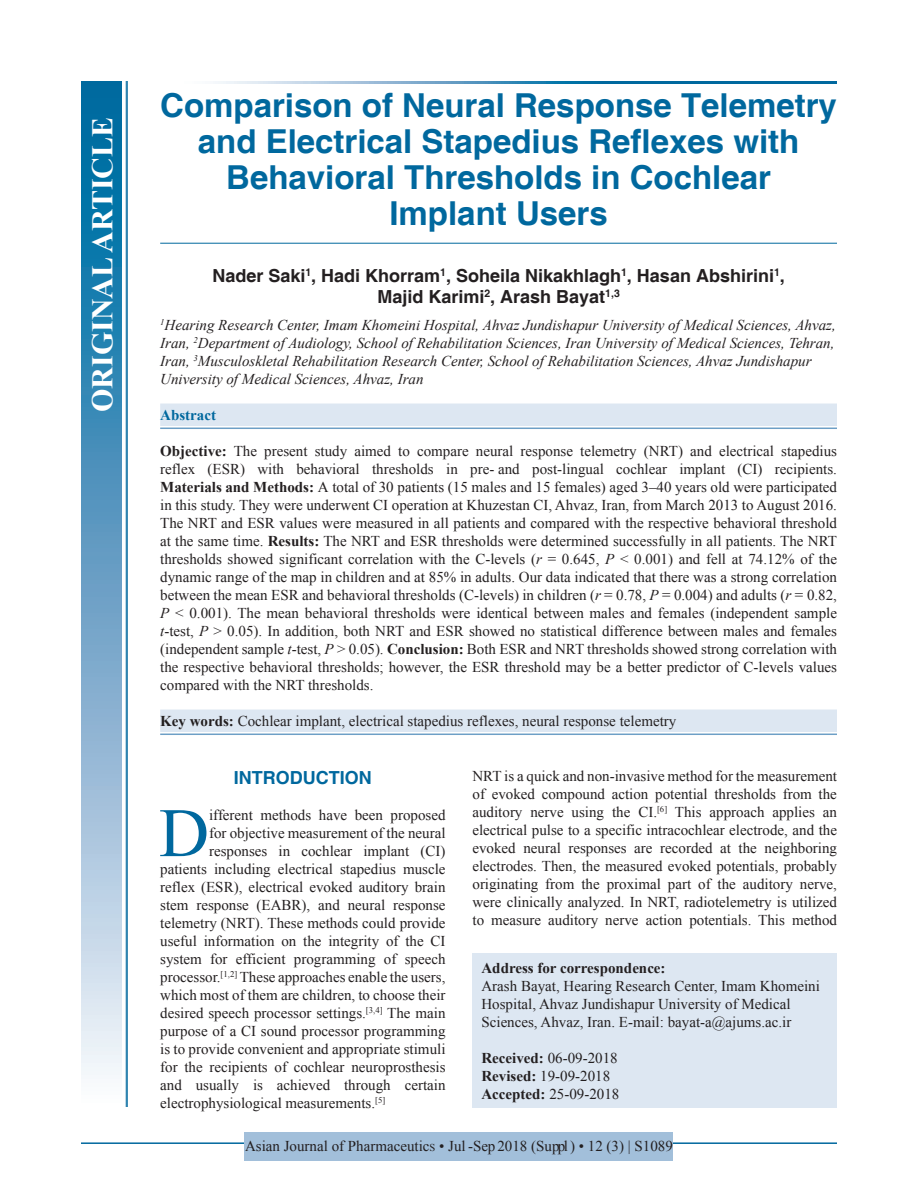
<style>
.page{position:relative;width:918px;height:1188px;background:#fff}
.page>*{position:absolute;margin:0;border:0;box-sizing:border-box;transform-origin:0 0}
.DROP_CAP_TX{font:69.3px "Times New Roman";color:#00689e}
.AT{font:700 33px/36px "Helvetica";color:#00689e;text-align:center}
.AH{font:700 30px "Times New Roman";color:#fff}
.AU{font:700 18px/21px "Helvetica";color:#231f20;text-align:center}
.t1{font:700 18px "Helvetica";color:#00689e}
.ABS_1{font:15px/18px "Times New Roman";color:#231f20;text-align:justify}
.DROP_CAP_TX-2{font:15px "Times New Roman";color:#231f20}
.TX{font:15px/18px "Times New Roman";color:#231f20;text-align:justify}
.AFF{font:italic 15px/18px "Times New Roman";color:#231f20}
.ADD{font:15px/18px "Times New Roman";color:#231f20}
.KWD_1_L{font:15px "Times New Roman";color:#231f20}
.RF{font:15px "Times New Roman";color:#231f20}
.HIS{font:15px/18px "Times New Roman";color:#231f20}
.ABS{font:700 15px "Times New Roman";color:#00689e}
.s1{font-weight:700}
.s2{font-style:italic}
.s3{font-size:10.5px}
.s4{font-style:inherit}
</style>
<div class="page">
<hr style="left:81px;top:1142px;width:756px;height:2px;background:#00689e">
<div style="left:245px;top:1132px;width:428px;height:28px;background:#a2bfda"></div>
<hr style="left:160px;top:243px;width:677px;height:1px;background:#00689e">
<div style="left:160px;top:404px;width:677px;height:22px;background:#dde7f2"></div>
<hr style="left:160px;top:428px;width:677px;height:1px;background:#6d9fc6">
<div style="left:160px;top:710px;width:677px;height:22px;background:#dde7f2"></div>
<hr style="left:160px;top:734px;width:677px;height:1px;background:#6d9fc6">
<div style="left:472px;top:954px;width:365px;height:154px;background:#dde7f2"></div>
<svg style="left:215px;top:81px;width:622px;height:3px;background:#4d94bc"></svg>
<div style="left:81px;top:81px;width:41px;height:1026px;background:linear-gradient(to bottom,#005e9a,#f6f0f9)"></div>
<hr style="left:127px;top:81px;width:1px;height:1026px;background:#00689e">
<hr style="left:126px;top:81px;width:1px;height:1026px;background:#00689e">
<p class="AH" style="left:82px;top:412px;width:296px;rotate:-90deg">ORIGINAL ARTICLE</p>
<p class="AT" style="left:160px;top:89px;width:678px">Comparison of Neural Response Telemetry and Electrical Stapedius Reflexes with<br>Behavioral Thresholds in Cochlear<br>Implant Users</p>
<p class="AU" style="left:212px;top:266px;width:574px">Nader Saki<sup>1</sup>, Hadi Khorram<sup>1</sup>, Soheila Nikakhlagh<sup>1</sup>, Hasan Abshirini<sup>1</sup>,<br>Majid Karimi<sup>2</sup>, Arash Bayat<sup>1,3</sup></p>
<p class="AFF" style="left:160px;top:316px;width:677px"><sup>1</sup>Hearing Research Center, Imam Khomeini Hospital, Ahvaz Jundishapur University of Medical Sciences, Ahvaz, Iran, <sup>2</sup>Department of Audiology, School of Rehabilitation Sciences, Iran University of Medical Sciences, Tehran, Iran, <sup>3</sup>Musculoskletal Rehabilitation Research Center, School of Rehabilitation Sciences, Ahvaz Jundishapur University of Medical Sciences, Ahvaz, Iran</p>
<p class="ABS" style="left:160px;top:405px;width:57px">Abstract</p>
<p class="ABS_1" style="left:160px;top:442px;width:678px"><span class="s1">Objective:</span> The present study aimed to compare neural response telemetry (NRT) and electrical stapedius reflex (ESR) with behavioral thresholds in pre- and post-lingual cochlear implant (CI) recipients.<br><span class="s1">Materials and Methods:</span> A total of 30 patients (15 males and 15 females) aged 3–40 years old were participated in this study. They were underwent CI operation at Khuzestan CI, Ahvaz, Iran, from March 2013 to August 2016.<br>The NRT and ESR values were measured in all patients and compared with the respective behavioral threshold at the same time. <span class="s1">Results:</span> The NRT and ESR thresholds were determined successfully in all patients. The NRT thresholds showed significant correlation with the C-levels (<span class="s2">r</span> = 0.645, <span class="s2">P</span> &lt; 0.001) and fell at 74.12% of the dynamic range of the map in children and at 85% in adults. Our data indicated that there was a strong correlation between the mean ESR and behavioral thresholds (C-levels) in children (<span class="s2">r</span> = 0.78, <span class="s2">P</span> = 0.004) and adults (<span class="s2">r</span> = 0.82, <span class="s2">P</span> &lt; 0.001). The mean behavioral thresholds were identical between males and females (independent sample <span class="s2">t</span>-test, <span class="s2">P</span> &gt; 0.05). In addition, both NRT and ESR showed no statistical difference between males and females (independent sample <span class="s2">t</span>-test, <span class="s2">P</span> &gt; 0.05). <span class="s1">Conclusion:</span> Both ESR and NRT thresholds showed strong correlation with the respective behavioral thresholds; however, the ESR threshold may be a better predictor of C-levels values compared with the NRT thresholds.</p>
<p class="KWD_1_L" style="left:160px;top:711px;width:518px"><span class="s1">Key words:</span> Cochlear implant, electrical stapedius reflexes, neural response telemetry</p>
<h1 class="t1" style="left:234px;top:767px;width:139px">INTRODUCTION</h1>
<p class="DROP_CAP_TX" style="left:159px;top:786px;width:52px">D</p>
<p class="DROP_CAP_TX-2" style="left:209px;top:805px;width:238px">ifferent methods have been proposed</p>
<p class="DROP_CAP_TX-2" style="left:209px;top:823px;width:238px">for objective measurement of the neural</p>
<p class="DROP_CAP_TX-2" style="left:209px;top:841px;width:238px">responses in cochlear implant (CI)</p>
<p class="DROP_CAP_TX-2" style="left:160px;top:859px;width:287px">patients including electrical stapedius muscle</p>
<p class="DROP_CAP_TX-2" style="left:160px;top:877px;width:287px">reflex (ESR), electrical evoked auditory brain</p>
<p class="DROP_CAP_TX-2" style="left:160px;top:895px;width:287px">stem response (EABR), and neural response</p>
<p class="DROP_CAP_TX-2" style="left:160px;top:913px;width:287px">telemetry (NRT). These methods could provide</p>
<p class="DROP_CAP_TX-2" style="left:160px;top:931px;width:287px">useful information on the integrity of the CI</p>
<p class="DROP_CAP_TX-2" style="left:160px;top:949px;width:287px">system for efficient programming of speech</p>
<p class="DROP_CAP_TX-2" style="left:160px;top:967px;width:287px">processor.<sup>[1,2]</sup> These approaches enable the users,</p>
<p class="DROP_CAP_TX-2" style="left:160px;top:985px;width:287px">which most of them are children, to choose their</p>
<p class="DROP_CAP_TX-2" style="left:160px;top:1003px;width:287px">desired speech processor settings.<sup>[3,4]</sup> The main</p>
<p class="DROP_CAP_TX-2" style="left:160px;top:1021px;width:287px">purpose of a CI sound processor programming</p>
<p class="DROP_CAP_TX-2" style="left:160px;top:1039px;width:287px">is to provide convenient and appropriate stimuli</p>
<p class="DROP_CAP_TX-2" style="left:160px;top:1057px;width:287px">for the recipients of cochlear neuroprosthesis</p>
<p class="DROP_CAP_TX-2" style="left:160px;top:1075px;width:287px">and usually is achieved through certain</p>
<p class="DROP_CAP_TX-2" style="left:160px;top:1093px;width:227px">electrophysiological measurements.<sup>[5]</sup></p>
<p class="TX" style="left:472px;top:767px;width:366px">NRT is a quick and non-invasive method for the measurement of evoked compound action potential thresholds from the auditory nerve using the CI.<sup>[6]</sup> This approach applies an electrical pulse to a specific intracochlear electrode, and the evoked neural responses are recorded at the neighboring electrodes. Then, the measured evoked potentials, probably originating from the proximal part of the auditory nerve, were clinically analyzed. In NRT, radiotelemetry is utilized to measure auditory nerve action potentials. This method</p>
<p class="ADD" style="left:482px;top:959px;width:340px"><span class="s1">Address for correspondence:<br></span>Arash Bayat, Hearing Research Center, Imam Khomeini Hospital, Ahvaz Jundishapur University of Medical Sciences, Ahvaz, Iran. E-mail: bayat-a@ajums.ac.ir</p>
<p class="HIS" style="left:482px;top:1049px;width:139px"><span class="s1">Received:</span> 06-09-2018<br><span class="s1">Revised:</span> 19-09-2018<br><span class="s1">Accepted:</span> 25-09-2018</p>
<p class="RF" style="left:245px;top:1136px;width:429px">Asian Journal of Pharmaceutic<span class="s3">s</span> <span class="s4">•</span> Jul -Sep 2018 (Suppl ) <span class="s4">• 12 (3) | S1089</span></p>
</div>
